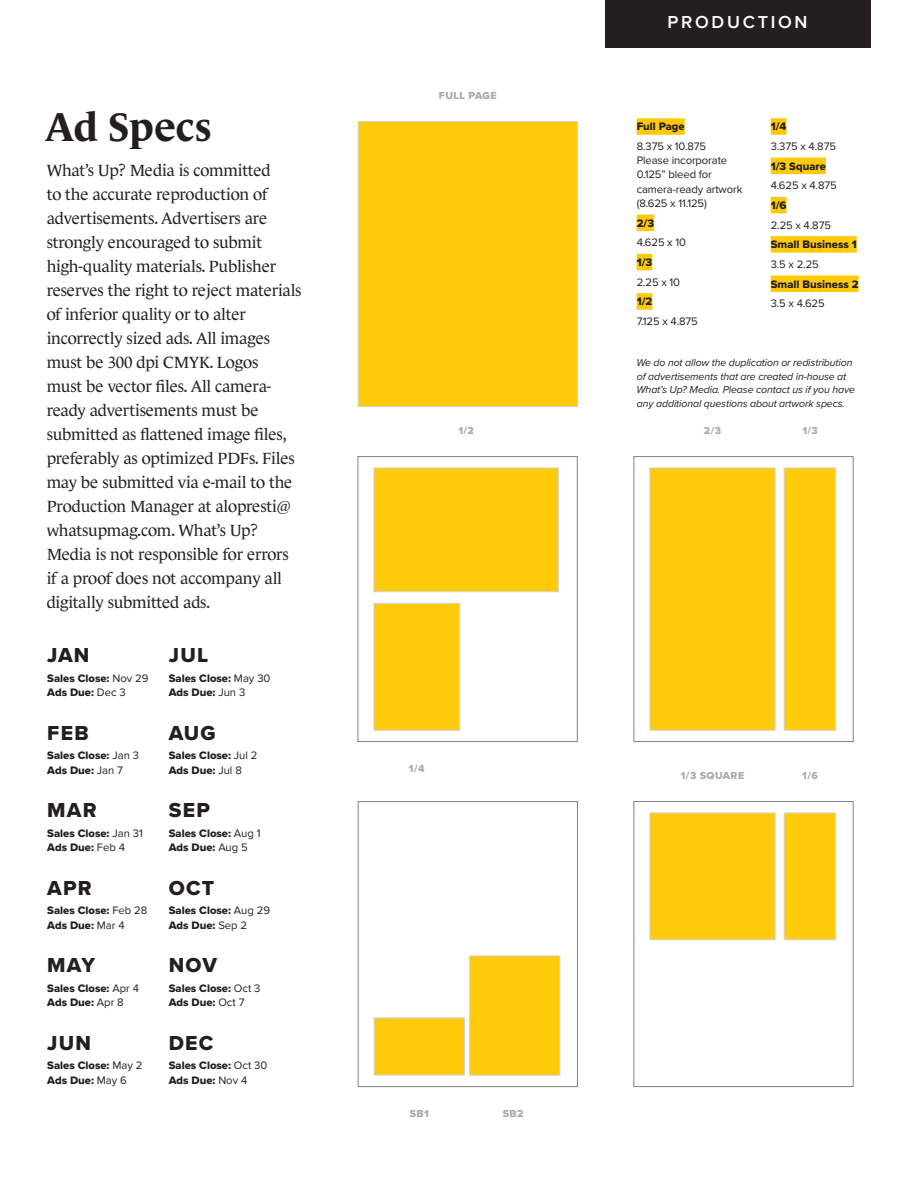
<style>
.page{position:relative;width:918px;height:1188px;background:#fff}
.page>*{position:absolute;margin:0;border:0;box-sizing:border-box;transform-origin:0 0}
.t1{font:700 40.5px "Le Monde Journal Std";color:#231f20}
.t2{font:21px "Proxima Nova Extrabld";letter-spacing:.06em;color:#231f20}
.t3{font:600 18px "Proxima Nova";letter-spacing:.15em;color:#fff}
.t4{font:16.5px/24px "Le Monde Journal Std";letter-spacing:-.01em;color:#231f20}
.t5{font:11.25px/14.2px "Proxima Nova Extrabld";color:#231f20}
.t6{font:11.25px/14.2px "Proxima Nova";letter-spacing:-.01em;color:#231f20}
.t7{font:italic 10.5px/13.5px "Proxima Nova";letter-spacing:-.01em;color:#231f20}
.t8{font:10.5px "Proxima Nova Extrabld";letter-spacing:.04em;color:#a8a9ad}
.s1{font-family:"Proxima Nova"}
</style>
<div class="page">
<div style="left:605px;top:0;width:266px;height:47px;background:#231f20"></div>
<div style="left:637px;top:118px;width:48px;height:17px;background:#feca0a"></div>
<div style="left:637px;top:215px;width:17px;height:16px;background:#feca0a"></div>
<div style="left:637px;top:254px;width:15px;height:16px;background:#feca0a"></div>
<div style="left:637px;top:293px;width:15px;height:17px;background:#feca0a"></div>
<div style="left:634px;top:456px;width:219px;height:286px;border:1px solid #808285"></div>
<div style="left:634px;top:801px;width:219px;height:286px;border:1px solid #808285"></div>
<div style="left:358px;top:801px;width:220px;height:286px;border:1px solid #808285"></div>
<div style="left:358px;top:456px;width:219px;height:286px;border:1px solid #808285"></div>
<div style="left:358px;top:121px;width:220px;height:286px;background:#feca0a;border:1px solid #d1d2d4"></div>
<div style="left:650px;top:468px;width:125px;height:262px;background:#feca0a"></div>
<div style="left:650px;top:813px;width:125px;height:127px;background:#feca0a"></div>
<div style="left:784px;top:468px;width:52px;height:262px;background:#feca0a;border:1px solid #d1d2d4"></div>
<div style="left:784px;top:813px;width:52px;height:127px;background:#feca0a;border:1px solid #d1d2d4"></div>
<div style="left:374px;top:603px;width:86px;height:127px;background:#feca0a;border:1px solid #d1d2d4"></div>
<div style="left:374px;top:1018px;width:91px;height:57px;background:#feca0a;border:1px solid #d1d2d4"></div>
<div style="left:469px;top:956px;width:91px;height:119px;background:#feca0a;border:1px solid #d1d2d4"></div>
<div style="left:374px;top:468px;width:185px;height:124px;background:#feca0a;border:1px solid #d1d2d4"></div>
<div style="left:771px;top:118px;width:16px;height:17px;background:#feca0a"></div>
<div style="left:771px;top:158px;width:55px;height:16px;background:#feca0a"></div>
<div style="left:771px;top:197px;width:16px;height:16px;background:#feca0a"></div>
<div style="left:771px;top:236px;width:86px;height:17px;background:#feca0a"></div>
<div style="left:771px;top:275px;width:88px;height:17px;background:#feca0a"></div>
<h1 class="t1" style="left:45px;top:104px;width:168px">Ad Specs</h1>
<p class="t4" style="left:47px;top:158px;width:256px">What’s Up? Media is committed<br>to the accurate reproduction of advertisements. Advertisers are strongly encouraged to submit high-quality materials. Publisher reserves the right to reject materials of inferior quality or to alter incorrectly sized ads. All images must be 300 dpi CMYK. Logos<br>must be vector files. All camera&shy;ready advertisements must be submitted as flattened image files, preferably as optimized PDFs. Files may be submitted via e-mail to the<br>Production Manager at alopresti@ whatsupmag.com. What’s Up?<br>Media is not responsible for errors if a proof does not accompany all digitally submitted ads.</p>
<p class="t2" style="left:47px;top:639px;width:44px">JAN</p>
<p class="t5" style="left:47px;top:671px;width:103px">Sales Close: <span class="s1">Nov 29<br></span>Ads Due: <span class="s1">Dec 3</span></p>
<p class="t2" style="left:47px;top:717px;width:43px">FEB</p>
<p class="t5" style="left:47px;top:748px;width:93px">Sales Close: <span class="s1">Jan 3<br></span>Ads Due: <span class="s1">Jan 7</span></p>
<p class="t2" style="left:47px;top:795px;width:51px">MAR</p>
<p class="t5" style="left:47px;top:826px;width:97px">Sales Close: <span class="s1">Jan 31<br></span>Ads Due: <span class="s1">Feb 4</span></p>
<p class="t2" style="left:47px;top:872px;width:46px">APR</p>
<p class="t5" style="left:47px;top:903px;width:102px">Sales Close: <span class="s1">Feb 28<br></span>Ads Due: <span class="s1">Mar 4</span></p>
<p class="t2" style="left:47px;top:950px;width:49px">MAY</p>
<p class="t5" style="left:47px;top:981px;width:93px">Sales Close: <span class="s1">Apr 4<br></span>Ads Due: <span class="s1">Apr 8</span></p>
<p class="t2" style="left:47px;top:1027px;width:45px">JUN</p>
<p class="t5" style="left:47px;top:1058px;width:97px">Sales Close: <span class="s1">May 2<br></span>Ads Due: <span class="s1">May 6</span></p>
<p class="t2" style="left:169px;top:639px;width:41px">JUL</p>
<p class="t5" style="left:169px;top:671px;width:103px">Sales Close: <span class="s1">May 30<br></span>Ads Due: <span class="s1">Jun 3</span></p>
<p class="t2" style="left:169px;top:717px;width:49px">AUG</p>
<p class="t5" style="left:169px;top:748px;width:90px">Sales Close: <span class="s1">Jul 2<br></span>Ads Due: <span class="s1">Jul 8</span></p>
<p class="t2" style="left:169px;top:795px;width:43px">SEP</p>
<p class="t5" style="left:169px;top:826px;width:93px">Sales Close: <span class="s1">Aug 1<br></span>Ads Due: <span class="s1">Aug 5</span></p>
<p class="t2" style="left:169px;top:872px;width:47px">OCT</p>
<p class="t5" style="left:169px;top:903px;width:103px">Sales Close: <span class="s1">Aug 29<br></span>Ads Due: <span class="s1">Sep 2</span></p>
<p class="t2" style="left:169px;top:950px;width:50px">NOV</p>
<p class="t5" style="left:169px;top:981px;width:93px">Sales Close: <span class="s1">Oct 3<br></span>Ads Due: <span class="s1">Oct 7</span></p>
<p class="t2" style="left:169px;top:1027px;width:46px">DEC</p>
<p class="t5" style="left:169px;top:1058px;width:100px">Sales Close: <span class="s1">Oct 30<br></span>Ads Due: <span class="s1">Nov 4</span></p>
<p class="t8" style="left:439px;top:88px;width:59px">FULL PAGE</p>
<p class="t3" style="left:667px;top:12px;width:142px">PRODUCTION</p>
<p class="t5" style="left:637px;top:119px;width:50px">Full Page</p>
<p class="t6" style="left:637px;top:139px;width:107px">8.375 x 10.875<br>Please incorporate<br>0.125” bleed for camera-ready artwork (8.625 x 11.125)</p>
<p class="t5" style="left:637px;top:216px;width:19px">2/3</p>
<p class="t6" style="left:637px;top:236px;width:51px">4.625 x 10</p>
<p class="t5" style="left:637px;top:255px;width:17px">1/3</p>
<p class="t6" style="left:637px;top:275px;width:45px">2.25 x 10</p>
<p class="t5" style="left:637px;top:294px;width:17px">1/2</p>
<p class="t6" style="left:637px;top:314px;width:63px">7.125 x 4.875</p>
<p class="t5" style="left:771px;top:119px;width:17px">1/4</p>
<p class="t6" style="left:771px;top:139px;width:67px">3.375 x 4.875</p>
<p class="t5" style="left:771px;top:159px;width:57px">1/3 Square</p>
<p class="t6" style="left:771px;top:179px;width:68px">4.625 x 4.875</p>
<p class="t5" style="left:771px;top:198px;width:17px">1/6</p>
<p class="t6" style="left:771px;top:218px;width:62px">2.25 x 4.875</p>
<p class="t5" style="left:771px;top:237px;width:88px">Small Business 1</p>
<p class="t6" style="left:771px;top:257px;width:50px">3.5 x 2.25</p>
<p class="t5" style="left:771px;top:276px;width:89px">Small Business 2</p>
<p class="t6" style="left:771px;top:296px;width:56px">3.5 x 4.625</p>
<p class="t7" style="left:636px;top:356px;width:220px">We do not allow the duplication or redistribution of advertisements that are created in-house at What’s Up? Media. Please contact us if you have any additional questions about artwork specs.</p>
<p class="t8" style="left:458px;top:423px;width:17px">1/2</p>
<p class="t8" style="left:802px;top:423px;width:17px">1/3</p>
<p class="t8" style="left:704px;top:423px;width:19px">2/3</p>
<p class="t8" style="left:409px;top:761px;width:17px">1/4</p>
<p class="t8" style="left:681px;top:768px;width:65px">1/3 SQUARE</p>
<p class="t8" style="left:802px;top:768px;width:17px">1/6</p>
<p class="t8" style="left:410px;top:1106px;width:21px">SB1</p>
<p class="t8" style="left:503px;top:1106px;width:22px">SB2</p>
</div>
